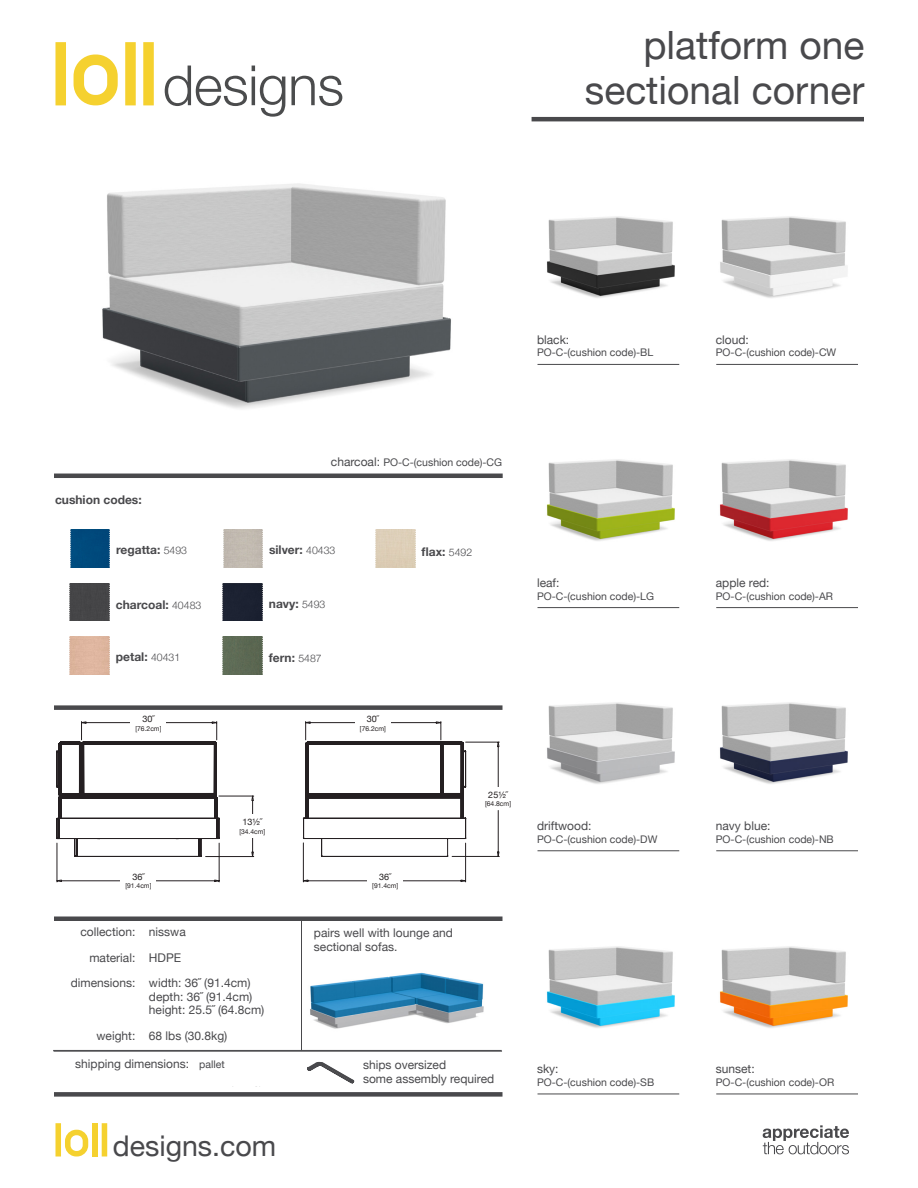
<style>
.page{position:relative;width:918px;height:1188px;background:#fff}
.page>*{position:absolute;margin:0;border:0;box-sizing:border-box;transform-origin:0 0}
.t1{font:39px/45px "Helvetica Neue";color:#49494c;text-align:right}
.t2{font:28.5px "Helvetica Neue";color:#49494c}
.t3{font:12px/25.5px "Helvetica Neue";color:#49494c}
.t4{font:700 12px "Helvetica Neue";color:#49494c}
.t5{font:10.5px "Helvetica Neue";color:#49494c}
.t6{font:9px "Helvetica Neue";color:#231f20}
.t7{font:6.75px "Helvetica Neue";color:#231f20}
.s1{font-size:12px}
.s2{font-weight:300;font-size:10.5px}
</style>
<div class="page">
<div style="left:92px;top:1123px;width:6px;height:33px;background:#f5d12f"></div>
<div style="left:56px;top:1123px;width:5px;height:33px;background:#f5d12f"></div>
<div style="left:102px;top:1123px;width:5px;height:33px;background:#f5d12f"></div>
<svg style="left:65px;top:1130px;width:23px;height:26px"></svg>
<hr style="left:538px;top:364px;width:141px;height:1px;background:#49494c">
<hr style="left:538px;top:607px;width:141px;height:1px;background:#49494c">
<hr style="left:538px;top:851px;width:141px;height:1px;background:#49494c">
<hr style="left:538px;top:1094px;width:141px;height:1px;background:#49494c">
<hr style="left:716px;top:364px;width:142px;height:1px;background:#49494c">
<hr style="left:716px;top:607px;width:142px;height:1px;background:#49494c">
<hr style="left:716px;top:851px;width:142px;height:1px;background:#49494c">
<hr style="left:716px;top:1094px;width:142px;height:1px;background:#49494c">
<hr style="left:532px;top:117px;width:332px;height:4px;background:#49494c">
<div style="left:54px;top:916px;width:448px;height:5px;background:#49494c"></div>
<div style="left:54px;top:1092px;width:448px;height:5px;background:#49494c"></div>
<div style="left:125px;top:42px;width:11px;height:63px;background:#f5d12f"></div>
<div style="left:55px;top:42px;width:11px;height:63px;background:#f5d12f"></div>
<div style="left:143px;top:42px;width:11px;height:63px;background:#f5d12f"></div>
<svg style="left:74px;top:55px;width:44px;height:50px"></svg>
<hr style="left:301px;top:918px;width:1px;height:132px;background:#49494c">
<hr style="left:53px;top:1050px;width:449px;height:1px;background:#49494c">
<svg style="left:763px;top:1125px;width:86px;height:29px"></svg>
<div style="left:54px;top:705px;width:448px;height:5px;background:#49494c"></div>
<img style="left:70px;top:583px;width:39px;height:24px">
<img style="left:223px;top:583px;width:39px;height:24px">
<svg style="left:307px;top:1062px;width:47px;height:21px"></svg>
<hr style="left:54px;top:1051px;width:448px;height:1px;background:#49494c">
<hr style="left:54px;top:474px;width:449px;height:4px;background:#49494c">
<img style="left:70px;top:530px;width:39px;height:37px">
<img style="left:223px;top:530px;width:39px;height:37px">
<svg style="left:164px;top:65px;width:178px;height:52px"></svg>
<svg style="left:305px;top:473px;width:159px;height:95px"></svg>
<svg style="left:479px;top:741px;width:21px;height:116px"></svg>
<svg style="left:54px;top:607px;width:425px;height:310px"></svg>
<img style="left:547px;top:216px;width:128px;height:82px">
<img style="left:547px;top:459px;width:128px;height:82px">
<img style="left:547px;top:702px;width:128px;height:82px">
<img style="left:546px;top:946px;width:129px;height:82px">
<img style="left:720px;top:216px;width:128px;height:82px">
<img style="left:719px;top:459px;width:129px;height:82px">
<img style="left:720px;top:702px;width:128px;height:82px">
<img style="left:719px;top:946px;width:129px;height:82px">
<img style="left:102px;top:183px;width:349px;height:226px">
<div style="left:367px;top:871px;width:36px;height:23px;background:#fff"></div>
<img style="left:310px;top:972px;width:174px;height:57px">
<div style="left:120px;top:871px;width:36px;height:23px;background:#fff"></div>
<div style="left:235px;top:814px;width:34px;height:24px;background:#fff"></div>
<div style="left:481px;top:787px;width:34px;height:23px;background:#fff"></div>
<div style="left:131px;top:714px;width:35px;height:18px;background:#fff"></div>
<div style="left:355px;top:714px;width:36px;height:18px;background:#fff"></div>
<p class="t1" style="left:585px;top:25px;width:281px">platform one sectional corner</p>
<p class="t3" style="left:537px;top:328px;width:34px">black:</p>
<p class="t5" style="left:537px;top:345px;width:118px">PO-C-(cushion code)-BL</p>
<p class="t4" style="left:55px;top:490px;width:88px">cushion codes:</p>
<p class="t5" style="left:331px;top:455px;width:173px"><span class="s1">charcoal:</span> PO-C-(cushion code)-CG</p>
<p class="t4" style="left:116px;top:541px;width:72px">regatta: <span class="s2">5493</span></p>
<p class="t4" style="left:269px;top:541px;width:68px">silver: <span class="s2">40433</span></p>
<p class="t4" style="left:116px;top:595px;width:87px">charcoal: <span class="s2">40483</span></p>
<p class="t4" style="left:116px;top:648px;width:66px">petal: <span class="s2">40431</span></p>
<p class="t6" style="left:142px;top:713px;width:14px">30˝</p>
<p class="t7" style="left:135px;top:723px;width:28px">[76.2cm]</p>
<p class="t6" style="left:132px;top:870px;width:14px">36˝</p>
<p class="t7" style="left:125px;top:881px;width:28px">[91.4cm]</p>
<p class="t4" style="left:269px;top:594px;width:58px">navy: <span class="s2">5493</span></p>
<p class="t4" style="left:269px;top:648px;width:54px">fern: <span class="s2">5487</span></p>
<p class="t6" style="left:243px;top:816px;width:21px">13½˝</p>
<p class="t7" style="left:239px;top:826px;width:28px">[34.4cm]</p>
<p class="t4" style="left:422px;top:542px;width:52px">flax: <span class="s2">5492</span></p>
<p class="t6" style="left:367px;top:713px;width:14px">30˝</p>
<p class="t7" style="left:360px;top:723px;width:28px">[76.2cm]</p>
<p class="t6" style="left:379px;top:870px;width:14px">36˝</p>
<p class="t7" style="left:372px;top:881px;width:28px">[91.4cm]</p>
<p class="t6" style="left:488px;top:788px;width:21px">25½˝</p>
<p class="t7" style="left:485px;top:799px;width:28px">[64.8cm]</p>
<p class="t3" style="left:149px;top:920px;width:38px;line-height:26.1px">nisswa<br>HDPE</p>
<p class="t3" style="left:71px;top:920px;width:66px;text-align:right">collection: material: dimensions:</p>
<p class="t3" style="left:314px;top:926px;width:141px;line-height:14.4px">pairs well with lounge and sectional sofas.</p>
<p class="t3" style="left:149px;top:971px;width:103px">width: 36˝ (91.4cm)</p>
<p class="t3" style="left:149px;top:984px;width:105px">depth: 36˝ (91.4cm)</p>
<p class="t3" style="left:149px;top:998px;width:117px">height: 25.5˝ (64.8cm)</p>
<p class="t3" style="left:149px;top:1024px;width:80px">68 lbs (30.8kg)</p>
<p class="t5" style="left:199px;top:1057px;width:27px">pallet</p>
<p class="t3" style="left:363px;top:1058px;width:133px;line-height:14.4px">ships oversized<br>some assembly required</p>
<p class="t3" style="left:97px;top:1024px;width:40px">weight:</p>
<p class="t3" style="left:75px;top:1052px;width:115px">shipping dimensions:</p>
<h2 class="t2" style="left:113px;top:1125px;width:165px">designs.com</h2>
<h2 class="t2" style="left:112px;top:1126px;width:132px">trade.com</h2>
<p class="t3" style="left:537px;top:571px;width:24px">leaf:</p>
<p class="t5" style="left:537px;top:588px;width:119px">PO-C-(cushion code)-LG</p>
<p class="t3" style="left:537px;top:814px;width:56px">driftwood:</p>
<p class="t5" style="left:537px;top:831px;width:122px">PO-C-(cushion code)-DW</p>
<p class="t3" style="left:537px;top:1057px;width:23px">sky:</p>
<p class="t5" style="left:537px;top:1074px;width:119px">PO-C-(cushion code)-SB</p>
<p class="t3" style="left:716px;top:328px;width:35px">cloud:</p>
<p class="t5" style="left:716px;top:345px;width:122px">PO-C-(cushion code)-CW</p>
<p class="t3" style="left:716px;top:571px;width:55px">apple red:</p>
<p class="t5" style="left:716px;top:588px;width:119px">PO-C-(cushion code)-AR</p>
<p class="t3" style="left:716px;top:814px;width:56px">navy blue:</p>
<p class="t5" style="left:716px;top:831px;width:120px">PO-C-(cushion code)-NB</p>
<p class="t3" style="left:716px;top:1057px;width:40px">sunset:</p>
<p class="t5" style="left:716px;top:1074px;width:120px">PO-C-(cushion code)-OR</p>
</div>
